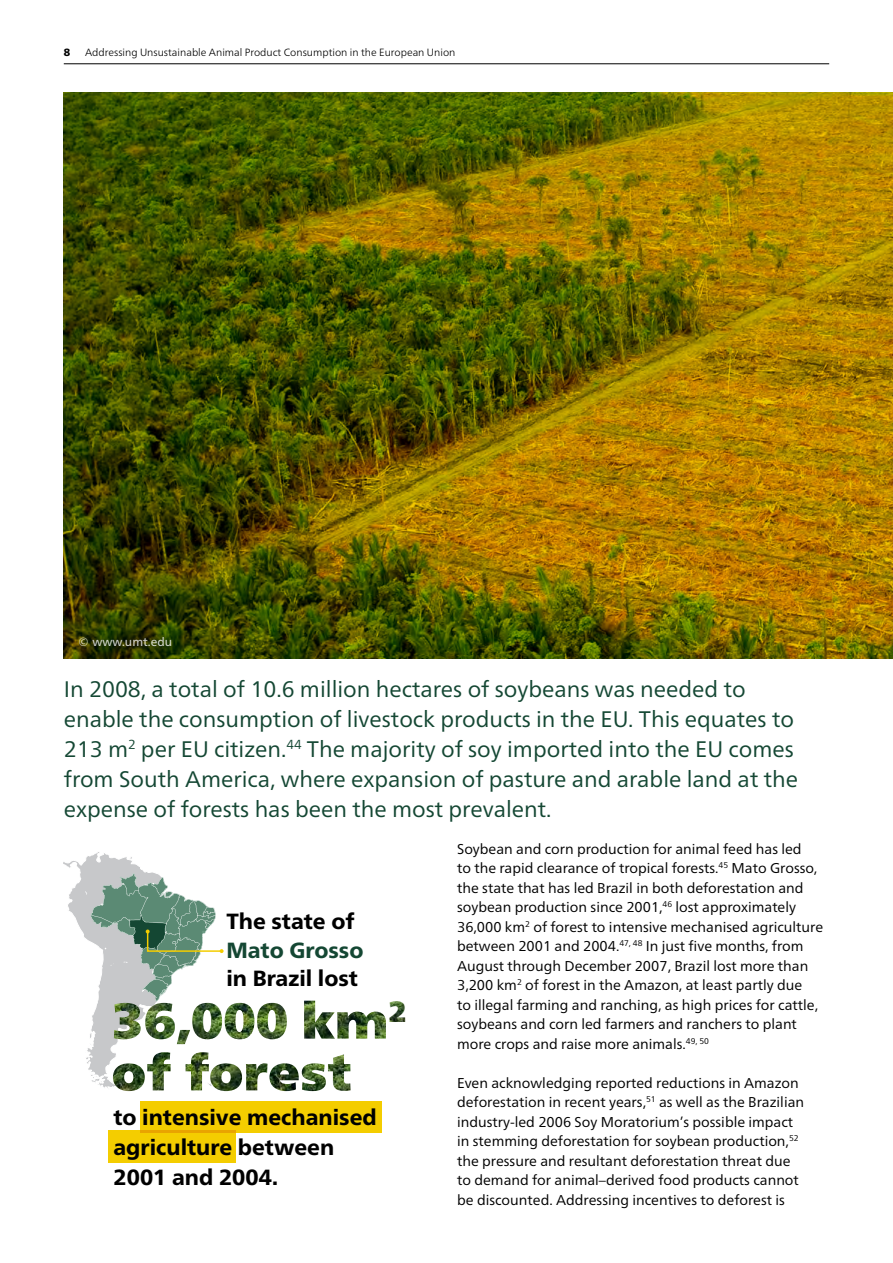
<style>
.page{position:relative;width:893px;height:1263px;background:#fff}
.page>*{position:absolute;margin:0;border:0;box-sizing:border-box;transform-origin:0 0}
.t1{font:22.5px/30px "Frutiger Neue LT Pro";color:#144733}
.t2{font:800 21.9px/30px "Frutiger Neue LT Pro";color:#000}
.t3{font:800 21.9px "Frutiger Neue LT Pro";color:#144733}
.t4{font:14.25px/19.5px "Frutiger Neue LT Pro";color:#000}
.t5{font:12px "Frutiger Neue LT Pro";color:#fff}
.t6{font:300 10.5px "Frutiger Neue LT Pro";color:#000}
.t7{font:900 10.5px "Frutiger Neue LT Pro";color:#000}
</style>
<div class="page">
<hr style="left:64px;top:64px;width:765px;height:1px;background:#000">
<svg style="left:64px;top:92px;width:829px;height:566px;background:#736500"></svg>
<svg style="left:71px;top:852px;width:61px;height:10px"></svg>
<img style="left:64px;top:862px;width:342px;height:301px">
<p class="t7" style="left:64px;top:46px;width:8px">8</p>
<p class="t6" style="left:85px;top:46px;width:372px">Addressing Unsustainable Animal Product Consumption in the European Union</p>
<p class="t5" style="left:79px;top:635px;width:95px">© www.umt.edu</p>
<p class="t1" style="left:64px;top:674px;width:736px">In 2008, a total of 10.6 million hectares of soybeans was needed to enable the consumption of livestock products in the EU. This equates to 213 m<sup>2</sup> per EU citizen.<sup>44</sup> The majority of soy imported into the EU comes from South America, where expansion of pasture and arable land at the expense of forests has been the most prevalent.</p>
<p class="t4" style="left:457px;top:839px;width:368px">Soybean and corn production for animal feed has led<br>to the rapid clearance of tropical forests.<sup>45</sup> Mato Grosso, the state that has led Brazil in both deforestation and soybean production since 2001,<sup>46</sup> lost approximately 36,000 km<sup>2</sup> of forest to intensive mechanised agriculture between 2001 and 2004.<sup>47,</sup> <sup>48</sup> In just five months, from August through December 2007, Brazil lost more than 3,200 km<sup>2</sup> of forest in the Amazon, at least partly due<br>to illegal farming and ranching, as high prices for cattle, soybeans and corn led farmers and ranchers to plant more crops and raise more animals.<sup>49,</sup> <sup>50</sup></p>
<p class="t4" style="left:457px;top:1073px;width:348px">Even acknowledging reported reductions in Amazon deforestation in recent years,<sup>51</sup> as well as the Brazilian industry-led 2006 Soy Moratorium’s possible impact in stemming deforestation for soybean production,<sup>52 </sup>the pressure and resultant deforestation threat due to demand for animal–derived food products cannot be discounted. Addressing incentives to deforest is</p>
<h2 class="t2" style="left:226px;top:906px;width:130px">The state of</h2>
<h2 class="t3" style="left:226px;top:937px;width:139px">Mato Grosso</h2>
<h2 class="t2" style="left:226px;top:963px;width:133px">in Brazil lost</h2>
<h2 class="t2" style="left:113px;top:1102px;width:265px">to intensive mechanised agriculture between<br>2001 and 2004.</h2>
</div>
